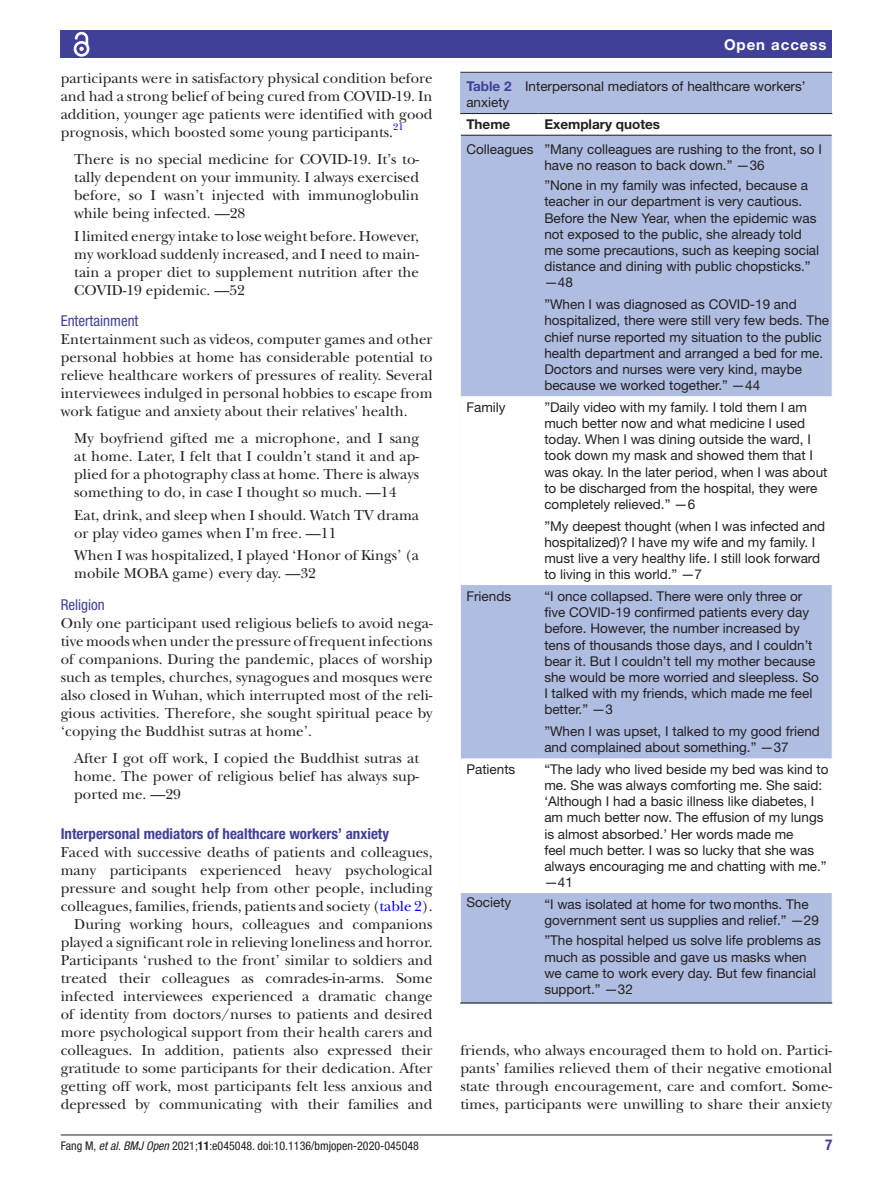
<style>
.page{position:relative;width:893px;height:1191px;background:#fff}
.page>*{position:absolute;margin:0;border:0;box-sizing:border-box;transform-origin:0 0}
.t1{font:15px/18px "New Baskerville";color:#231f20;text-align:justify}
.t2{font:700 condensed 15px "Helvetica Neue LT Std";color:#414099}
.t3{font:condensed 15px "Helvetica Neue LT Std";color:#414099}
.t4{font:700 15px "Helvetica Neue LT Std";letter-spacing:.065em;color:#fff}
.t5{font:13.5px/16.2px "Helvetica Neue LT Std";color:#231f20}
.t6{font:700 13.5px "Helvetica Neue LT Std";color:#231f20}
.t7{font:condensed 12px "Helvetica Neue LT Std";color:#231f20}
.t8{font:9.9px "New Baskerville";color:#00f}
.s1{color:#00f}
.s2{font-weight:700;color:#414099}
.s3{font-style:italic}
.s4{font-weight:700}
</style>
<div class="page">
<hr style="left:61px;top:1134px;width:771px;height:1px;background:#231f20">
<div style="left:61px;top:31px;width:771px;height:27px;background:#414099"></div>
<svg style="left:73px;top:31px;width:17px;height:26px"></svg>
<div style="left:460px;top:73px;width:372px;height:930px;background:#afbde1"></div>
<hr style="left:460px;top:72px;width:372px;height:1px;background:#231f20">
<svg style="left:461px;top:114px;width:371px;height:21px;background:#fbfbfb"></svg>
<svg style="left:461px;top:136px;width:371px;height:866px"></svg>
<hr style="left:460px;top:1002px;width:78px;height:1px;background:#231f20">
<hr style="left:460px;top:113px;width:78px;height:1px;background:#231f20">
<hr style="left:460px;top:135px;width:78px;height:1px;background:#231f20">
<hr style="left:538px;top:113px;width:294px;height:1px;background:#231f20">
<hr style="left:538px;top:135px;width:294px;height:1px;background:#231f20">
<hr style="left:538px;top:1002px;width:294px;height:1px;background:#231f20">
<svg style="left:460px;top:114px;width:1px;height:21px"></svg>
<hr style="left:460px;top:135px;width:1px;height:39px;background:#fff">
<hr style="left:460px;top:174px;width:1px;height:119px;background:#fff">
<hr style="left:460px;top:293px;width:1px;height:103px;background:#fff">
<hr style="left:460px;top:396px;width:1px;height:119px;background:#fff">
<hr style="left:460px;top:515px;width:1px;height:70px;background:#fff">
<hr style="left:460px;top:585px;width:1px;height:135px;background:#fff">
<hr style="left:460px;top:720px;width:1px;height:38px;background:#fff">
<hr style="left:460px;top:758px;width:1px;height:135px;background:#fff">
<hr style="left:460px;top:893px;width:1px;height:38px;background:#fff">
<hr style="left:460px;top:931px;width:1px;height:71px;background:#fff">
<p class="t1" style="left:61px;top:69px;width:373px">participants were in satisfactory physical condition before and had a strong belief of being cured from COVID-19. In addition, younger age patients were identified with good prognosis, which boosted some young participants.</p>
<p class="t8" style="left:393px;top:121px;width:12px">21</p>
<p class="t1" style="left:74px;top:150px;width:346px">There is no special medicine for COVID-19. It’s to&shy;tally dependent on your immunity. I always exercised before, so I wasn’t injected with immunoglobulin while being infected. —28</p>
<p class="t1" style="left:74px;top:227px;width:346px">I limited energy intake to lose weight before. However, my workload suddenly increased, and I need to main&shy;tain a proper diet to supplement nutrition after the COVID-19 epidemic. —52</p>
<p class="t3" style="left:61px;top:312px;width:79px">Entertainment</p>
<p class="t1" style="left:61px;top:330px;width:373px">Entertainment such as videos, computer games and other personal hobbies at home has considerable potential to relieve healthcare workers of pressures of reality. Several interviewees indulged in personal hobbies to escape from work fatigue and anxiety about their relatives' health.</p>
<p class="t1" style="left:74px;top:429px;width:346px">My boyfriend gifted me a microphone, and I sang at home. Later, I felt that I couldn’t stand it and ap&shy;plied for a photography class at home. There is always something to do, in case I thought so much. —14</p>
<p class="t1" style="left:74px;top:506px;width:346px">Eat, drink, and sleep when I should. Watch TV drama or play video games when I’m free. —11</p>
<p class="t1" style="left:74px;top:546px;width:346px">When I was hospitalized, I played ‘Honor of Kings’ (a mobile MOBA game) every day. —32</p>
<p class="t3" style="left:61px;top:596px;width:46px">Religion</p>
<p class="t1" style="left:61px;top:614px;width:373px">Only one participant used religious beliefs to avoid nega&shy;tive moods when under the pressure of frequent infections of companions. During the pandemic, places of worship such as temples, churches, synagogues and mosques were also closed in Wuhan, which interrupted most of the reli&shy;gious activities. Therefore, she sought spiritual peace by ‘copying the Buddhist sutras at home’.</p>
<p class="t1" style="left:74px;top:749px;width:346px">After I got off work, I copied the Buddhist sutras at home. The power of religious belief has always sup&shy;ported me. —29</p>
<p class="t2" style="left:61px;top:825px;width:330px">Interpersonal mediators of healthcare workers’ anxiety</p>
<p class="t1" style="left:61px;top:843px;width:373px;text-align:right">Faced with successive deaths of patients and colleagues, many participants experienced heavy psychological pressure and sought help from other people, including colleagues, families, friends, patients and society (<span class="s1">table 2</span>).<br>During working hours, colleagues and companions played a significant role in relieving loneliness and horror.<br>Participants ‘rushed to the front’ similar to soldiers and treated their colleagues as comrades-in-arms. Some infected interviewees experienced a dramatic change of identity from doctors/nurses to patients and desired more psychological support from their health carers and colleagues. In addition, patients also expressed their gratitude to some participants for their dedication. After getting off work, most participants felt less anxious and depressed by communicating with their families and</p>
<p class="t4" style="left:724px;top:35px;width:104px">Open access</p>
<p class="t5" style="left:466px;top:77px;width:341px"><span class="s2">Table 2</span> Interpersonal mediators of healthcare workers’ anxiety</p>
<p class="t6" style="left:466px;top:116px;width:45px">Theme</p>
<p class="t6" style="left:544px;top:116px;width:117px">Exemplary quotes</p>
<p class="t5" style="left:544px;top:141px;width:279px;text-indent:-78px">Colleagues ”Many colleagues are rushing to the front, so I have no reason to back down.” —36</p>
<p class="t5" style="left:544px;top:177px;width:276px">”None in my family was infected, because a teacher in our department is very cautious.<br>Before the New Year, when the epidemic was not exposed to the public, she already told me some precautions, such as keeping social distance and dining with public chopsticks.” —48</p>
<p class="t5" style="left:544px;top:296px;width:286px">”When I was diagnosed as COVID-19 and hospitalized, there were still very few beds. The chief nurse reported my situation to the public health department and arranged a bed for me.<br>Doctors and nurses were very kind, maybe because we worked together.” —44</p>
<p class="t5" style="left:466px;top:399px;width:41px">Family</p>
<p class="t5" style="left:544px;top:399px;width:285px">”Daily video with my family. I told them I am much better now and what medicine I used today. When I was dining outside the ward, I took down my mask and showed them that I was okay. In the later period, when I was about to be discharged from the hospital, they were completely relieved.” —6</p>
<p class="t5" style="left:544px;top:517px;width:282px">”My deepest thought (when I was infected and hospitalized)? I have my wife and my family. I must live a very healthy life. I still look forward to living in this world.” —7</p>
<p class="t5" style="left:466px;top:588px;width:46px">Friends</p>
<p class="t5" style="left:544px;top:588px;width:276px">“I once collapsed. There were only three or five COVID-19 confirmed patients every day before. However, the number increased by tens of thousands those days, and I couldn’t bear it. But I couldn’t tell my mother because she would be more worried and sleepless. So I talked with my friends, which made me feel better.” —3</p>
<p class="t5" style="left:544px;top:723px;width:277px">”When I was upset, I talked to my good friend and complained about something.” —37</p>
<p class="t5" style="left:466px;top:760px;width:51px">Patients</p>
<p class="t5" style="left:544px;top:760px;width:286px">“The lady who lived beside my bed was kind to me. She was always comforting me. She said: ‘Although I had a basic illness like diabetes, I am much better now. The effusion of my lungs is almost absorbed.’ Her words made me<br>feel much better. I was so lucky that she was always encouraging me and chatting with me.” —41</p>
<p class="t5" style="left:466px;top:894px;width:46px">Society</p>
<p class="t5" style="left:544px;top:896px;width:276px">“I was isolated at home for twomonths. The government sent us supplies and relief.” —29</p>
<p class="t5" style="left:544px;top:932px;width:278px">”The hospital helped us solve life problems as much as possible and gave us masks when we came to work every day. But few financial support.” —32</p>
<p class="t1" style="left:460px;top:1041px;width:373px">friends, who always encouraged them to hold on. Partici&shy;pants’ families relieved them of their negative emotional state through encouragement, care and comfort. Some&shy;times, participants were unwilling to share their anxiety</p>
<p class="t7" style="left:61px;top:1138px;width:360px">Fang M, <span class="s3">et al</span>. <span class="s3">BMJ Open</span> 2021;<span class="s4">11</span>:e045048. doi:10.1136/bmjopen-2020-045048</p>
<p class="t2" style="left:825px;top:1135px;width:9px">7</p>
</div>
